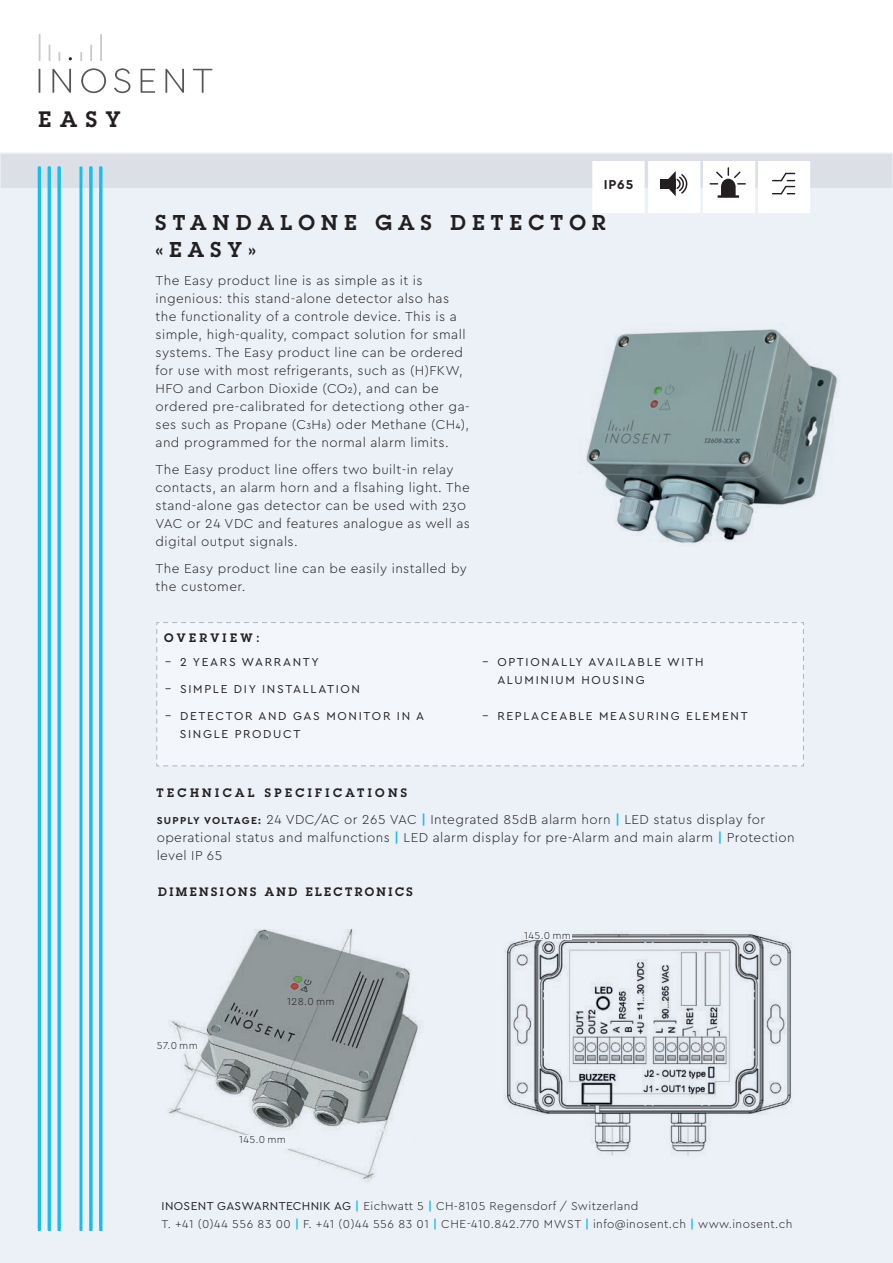
<style>
.page{position:relative;width:893px;height:1263px;background:#fff}
.page>*{position:absolute;margin:0;border:0;box-sizing:border-box;transform-origin:0 0}
.t1{font:600 21.9px "Lubalin Graph";color:#231f20}
.t2{font:600 21px/27px "Lubalin Graph";letter-spacing:.3em;color:#231f20}
.t3{font:300 13.5px/18px "Cera PRO";letter-spacing:.03em;color:#231f20}
.t4{font:700 13.5px "Cera PRO";color:#231f20}
.t5{font:300 12px/18px "Cera PRO";letter-spacing:.03em;color:#231f20}
.t6{font:12px/18px "Cera PRO";letter-spacing:.14em;color:#231f20}
.t7{font:600 12px "Lubalin Graph";letter-spacing:.28em;color:#231f20}
.t8{font:600 12px "Lubalin Graph";letter-spacing:.2em;color:#231f20}
.t9{font:300 10.5px "Cera PRO";letter-spacing:.05em;color:#231f20}
.s1{font-weight:700;font-size:10.5px}
.s2{font-weight:700;color:#15bef1}
.s3{font-weight:400}
</style>
<div class="page">
<div style="left:0;top:152px;width:893px;height:1111px;background:#ecf1f7"></div>
<img style="left:545px;top:300px;width:295px;height:247px">
<div style="left:156px;top:622px;width:648px;height:145px;background:#f3f6fa"></div>
<img style="left:164px;top:930px;width:259px;height:256px">
<img style="left:492px;top:930px;width:307px;height:227px">
<div style="left:157px;top:1041px;width:41px;height:8px;background:#ecf1f7"></div>
<div style="left:524px;top:931px;width:47px;height:8px;background:#ecf1f7"></div>
<div style="left:239px;top:1135px;width:47px;height:8px;background:#ecf1f7"></div>
<svg style="left:39px;top:68px;width:173px;height:25px"></svg>
<svg style="left:39px;top:34px;width:1px;height:27px"></svg>
<svg style="left:49px;top:45px;width:1px;height:16px"></svg>
<hr style="left:100px;top:34px;width:2px;height:27px;background:#c5c8cd">
<svg style="left:90px;top:45px;width:2px;height:16px"></svg>
<svg style="left:80px;top:52px;width:2px;height:9px"></svg>
<div style="left:38px;top:167px;width:3px;height:1064px;border:2px solid #15bef1"></div>
<div style="left:48px;top:167px;width:3px;height:1064px;border:2px solid #15bef1"></div>
<div style="left:58px;top:167px;width:3px;height:1064px;border:2px solid #15bef1"></div>
<div style="left:99px;top:167px;width:3px;height:1064px;border:2px solid #15bef1"></div>
<div style="left:89px;top:167px;width:3px;height:1064px;border:2px solid #15bef1"></div>
<div style="left:79px;top:167px;width:3px;height:1064px;border:2px solid #15bef1"></div>
<svg style="left:592px;top:161px;width:218px;height:52px"></svg>
<div style="left:660px;top:179px;width:16px;height:9px;background:#231f20"></div>
<h1 class="t1" style="left:39px;top:104px;width:84px">EASY</h1>
<p class="t4" style="left:604px;top:175px;width:31px">IP65</p>
<h2 class="t2" style="left:156px;top:208px;width:452px">STANDALONE GAS DETECTOR «EASY»</h2>
<p class="t3" style="left:156px;top:270px;width:316px">The Easy product line is as simple as it is ingenious: this stand-alone detector also has the functionality of a controle device. This is a simple, high-quality, compact solution for small systems. The Easy product line can be ordered for use with most refrigerants, such as (H)FKW, HFO and Carbon Dioxide (CO2), and can be ordered pre-calibrated for detectiong other ga&shy;ses such as Propane (C3H8) oder Methane (CH4), and programmed for the normal alarm limits.</p>
<p class="t3" style="left:156px;top:459px;width:316px">The Easy product line offers two built-in relay contacts, an alarm horn and a flsahing light. The stand-alone gas detector can be used with 230<br>VAC or 24 VDC and features analogue as well as digital output signals.</p>
<p class="t3" style="left:156px;top:558px;width:313px">The Easy product line can be easily installed by the customer.</p>
<p class="t7" style="left:164px;top:629px;width:97px">OVERVIEW:</p>
<p class="t6" style="left:165px;top:652px;width:155px">– 2 YEARS WARRANTY</p>
<p class="t6" style="left:165px;top:679px;width:196px">– SIMPLE DIY INSTALLATION</p>
<p class="t6" style="left:180px;top:706px;width:246px;text-indent:-15px">– DETECTOR AND GAS MONITOR IN A<br>SINGLE PRODUCT</p>
<p class="t6" style="left:497px;top:652px;width:208px;text-indent:-15px">– OPTIONALLY AVAILABLE WITH<br>ALUMINIUM HOUSING</p>
<p class="t6" style="left:482px;top:706px;width:267px">– REPLACEABLE MEASURING ELEMENT</p>
<p class="t7" style="left:157px;top:784px;width:252px">TECHNICAL SPECIFICATIONS</p>
<p class="t3" style="left:157px;top:809px;width:639px"><span class="s1">SUPPLY VOLTAGE:</span> 24 VDC/AC or 265 VAC <span class="s2">|</span> Integrated 85dB alarm horn <span class="s2">|</span> LED status display for operational status and malfunctions <span class="s2">|</span> LED alarm display for pre-Alarm and main alarm <span class="s2">|</span> Protection level IP 65</p>
<p class="t8" style="left:158px;top:883px;width:256px">DIMENSIONS AND ELECTRONICS</p>
<p class="t9" style="left:157px;top:1039px;width:42px">57.0 mm</p>
<p class="t9" style="left:287px;top:994px;width:49px">128.0 mm</p>
<p class="t9" style="left:239px;top:1133px;width:48px">145.0 mm</p>
<p class="t9" style="left:524px;top:929px;width:48px">145.0 mm</p>
<p class="t5" style="left:162px;top:1197px;width:632px"><span class="s3">INOSENT GASWARNTECHNIK AG</span> <span class="s2">|</span> Eichwatt 5 <span class="s2">|</span> CH-8105 Regensdorf / Switzerland<br>T. +41 (0)44 556 83 00 <span class="s2">|</span> F. +41 (0)44 556 83 01 <span class="s2">|</span> CHE-410.842.770 MWST <span class="s2">|</span> info@inosent.ch <span class="s2">|</span> www.inosent.ch</p>
</div>
